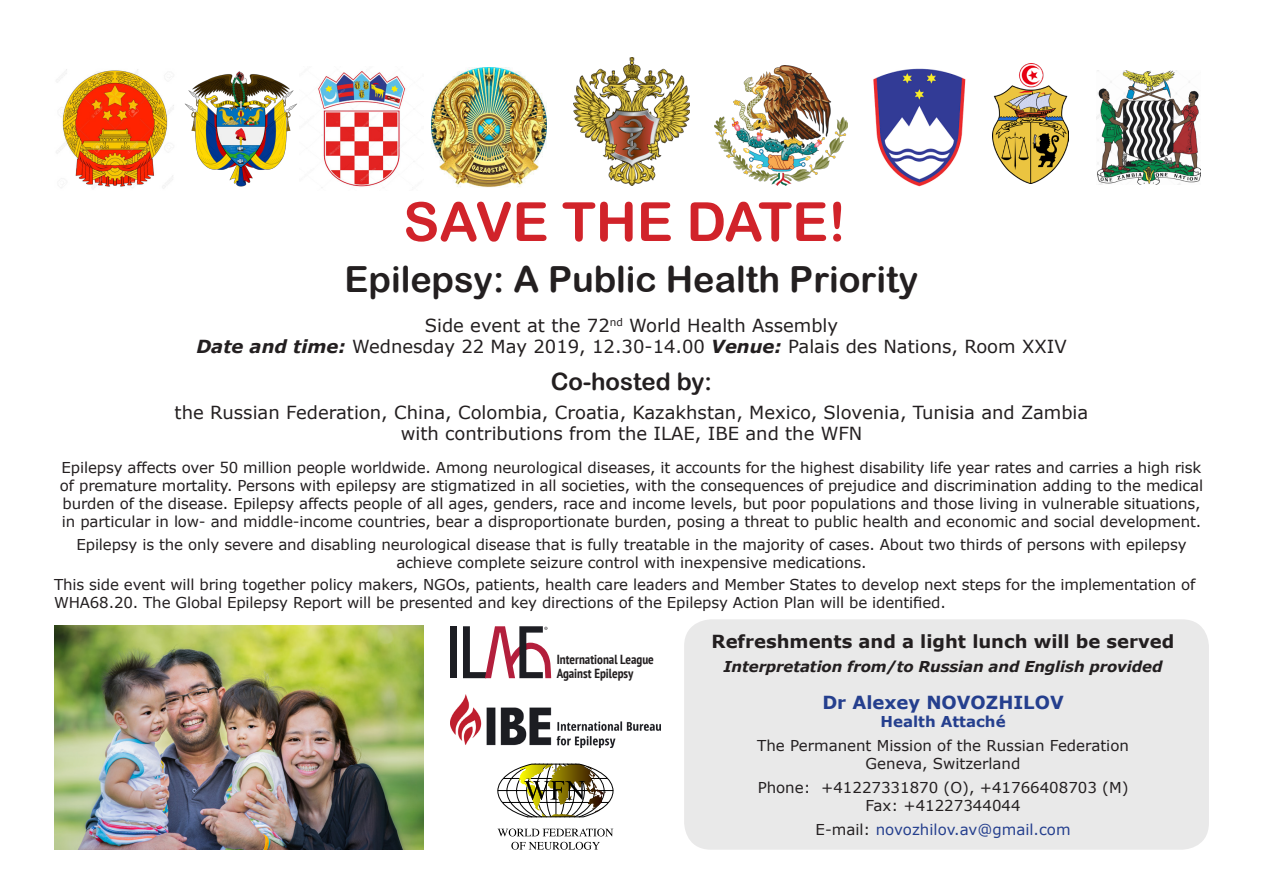
<style>
.page{position:relative;width:1263px;height:893px;background:#fff}
.page>*{position:absolute;margin:0;border:0;box-sizing:border-box;transform-origin:0 0}
.t1{font:54px "Arial Rounded MT Bold";color:#d1232a}
.t2{font:36px "Arial Rounded MT Bold";color:#231f20}
.t3{font:24px "Arial Rounded MT Bold";color:#231f20}
.t4{font:18px/21.6px "Verdana";color:#231f20;text-align:center}
.t5{font:700 18px "Verdana";color:#231f20}
.t6{font:700 18px "Verdana";color:#253f8e}
.t7{font:15px/18px "Verdana";letter-spacing:-.01em;color:#231f20;text-align:center}
.t8{font:italic 700 15px "Verdana";letter-spacing:-.01em;color:#231f20}
.t9{font:15px "Verdana";color:#253f8e}
.t10{font:700 15px "Verdana";color:#253f8e}
.t11{font:700 condensed 13.2px/14px "PT Sans";color:#231f20}
.s1{font-weight:700;font-style:italic}
.s2{color:#231f20}
</style>
<div class="page">
<div style="left:684px;top:619px;width:525px;height:231px;background:#e9e9e9;border-radius:27px"></div>
<img style="left:318px;top:71px;width:88px;height:117px">
<img style="left:56px;top:69px;width:118px;height:120px">
<img style="left:431px;top:68px;width:115px;height:120px">
<img style="left:1097px;top:71px;width:104px;height:114px">
<img style="left:54px;top:626px;width:369px;height:224px">
<div style="left:450px;top:626px;width:7px;height:52px;background:#1d1e23"></div>
<svg style="left:463px;top:626px;width:88px;height:52px"></svg>
<img style="left:450px;top:694px;width:211px;height:54px">
<svg style="left:498px;top:828px;width:115px;height:22px"></svg>
<svg style="left:497px;top:763px;width:117px;height:55px"></svg>
<img style="left:573px;top:57px;width:117px;height:129px">
<img style="left:715px;top:65px;width:132px;height:121px">
<img style="left:992px;top:63px;width:76px;height:120px">
<img style="left:184px;top:72px;width:113px;height:115px">
<img style="left:873px;top:68px;width:93px;height:119px">
<p class="t1" style="left:403px;top:190px;width:444px">SAVE THE DATE!</p>
<p class="t2" style="left:345px;top:258px;width:575px">Epilepsy: A Public Health Priority</p>
<p class="t4" style="left:196px;top:314px;width:872px">Side event at the 72<sup>nd</sup> World Health Assembly<br><span class="s1">Date and time:</span> Wednesday 22 May 2019, 12.30-14.00 <span class="s1">Venue:</span> Palais des Nations, Room XXIV</p>
<p class="t3" style="left:551px;top:367px;width:163px">Co-hosted by:</p>
<p class="t4" style="left:175px;top:401px;width:915px">the Russian Federation, China, Colombia, Croatia, Kazakhstan, Mexico, Slovenia, Tunisia and Zambia with contributions from the ILAE, IBE and the WFN</p>
<p class="t7" style="left:60px;top:459px;width:1145px;text-align:left">Epilepsy affects over 50 million people worldwide. Among neurological diseases, it accounts for the highest disability life year rates and carries a high risk of premature mortality. Persons with epilepsy are stigmatized in all societies, with the consequences of prejudice and discrimination adding to the medical burden of the disease. Epilepsy affects people of all ages, genders, race and income levels, but poor populations and those living in vulnerable situations, in particular in low- and middle-income countries, bear a disproportionate burden, posing a threat to public health and economic and social development.</p>
<p class="t7" style="left:76px;top:535px;width:1111px">Epilepsy is the only severe and disabling neurological disease that is fully treatable in the majority of cases. About two thirds of persons with epilepsy achieve complete seizure control with inexpensive medications.</p>
<p class="t7" style="left:54px;top:576px;width:1143px;text-align:left">This side event will bring together policy makers, NGOs, patients, health care leaders and Member States to develop next steps for the implementation of<br>WHA68.20. The Global Epilepsy Report will be presented and key directions of the Epilepsy Action Plan will be identified.</p>
<p class="t11" style="left:557px;top:652px;width:99px">International League<br>Against Epilepsy</p>
<p class="t5" style="left:712px;top:629px;width:464px">Refreshments and a light lunch will be served</p>
<p class="t8" style="left:724px;top:656px;width:440px">Interpretation from/to Russian and English provided</p>
<p class="t6" style="left:822px;top:689px;width:243px">Dr Alexey NOVOZHILOV</p>
<p class="t10" style="left:880px;top:711px;width:127px">Health Attaché</p>
<p class="t7" style="left:757px;top:736px;width:373px">The Permanent Mission of the Russian Federation<br>Geneva, Switzerland</p>
<p class="t7" style="left:758px;top:778px;width:372px">Phone: +41227331870 (O), +41766408703 (M)<br>Fax: +41227344044</p>
<p class="t9" style="left:815px;top:819px;width:257px"><span class="s2">E-mail:</span> novozhilov.av@gmail.com</p>
</div>
